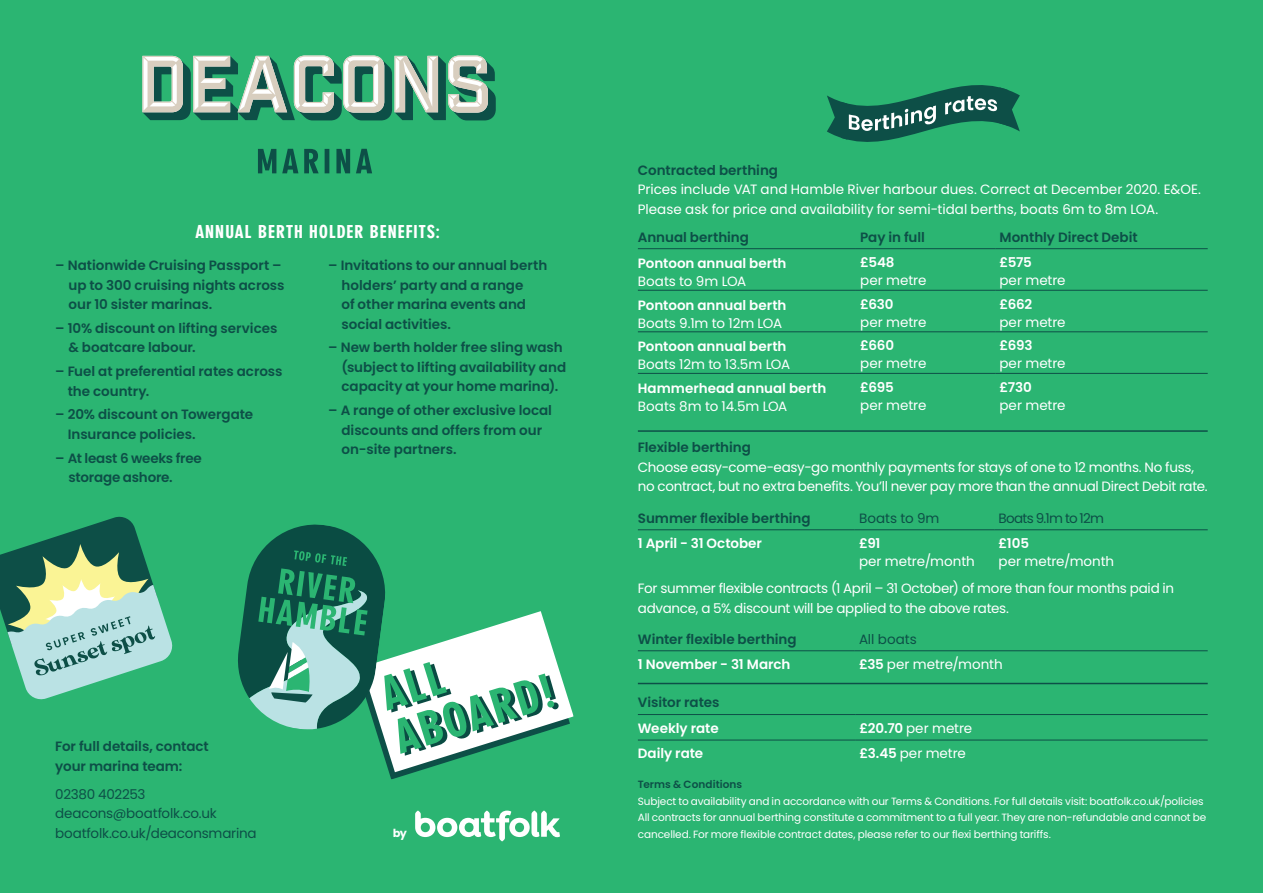
<style>
.page{position:relative;width:1263px;height:893px;background:#2bb572}
.page>*{position:absolute;margin:0;border:0;box-sizing:border-box;transform-origin:0 0}
.t1{font:900 19.5px "Neuzeit Gro Ext";letter-spacing:.02em;color:#fff}
.t2{font:600 13.5px/19.5px "Poppins";color:#0d4f47}
.t3{font:13.5px/19.5px "Poppins";letter-spacing:-.015em;color:#fff}
.t4{font:600 13.5px "Poppins";color:#fff}
.t5{font:13.5px/19.5px "Poppins";letter-spacing:-.015em;color:#0d4f47}
.t6{font:13.5px "Poppins";letter-spacing:-.055em;color:#0d4f47}
.t7{font:11.1px "Poppins";color:#fff}
.t8{font:10.5px/16.5px "Poppins";letter-spacing:-.01em;color:#fff}
.t9{font:600 10.5px "Poppins";letter-spacing:.005em;color:#0d4f47}
.s1{font-weight:600}
</style>
<div class="page">
<svg style="left:258px;top:149px;width:114px;height:24px"></svg>
<svg style="left:142px;top:56px;width:354px;height:64px"></svg>
<svg style="left:827px;top:85px;width:193px;height:57px"></svg>
<svg style="left:415px;top:810px;width:145px;height:31px"></svg>
<svg style="left:0;top:516px;width:173px;height:184px"></svg>
<svg style="left:238px;top:524px;width:336px;height:255px"></svg>
<hr style="left:638px;top:332px;width:218px;height:1px;background:#0d4f47">
<hr style="left:856px;top:332px;width:139px;height:1px;background:#0d4f47">
<hr style="left:995px;top:332px;width:213px;height:1px;background:#0d4f47">
<hr style="left:638px;top:290px;width:218px;height:1px;background:#0d4f47">
<hr style="left:856px;top:290px;width:139px;height:1px;background:#0d4f47">
<hr style="left:995px;top:290px;width:213px;height:1px;background:#0d4f47">
<hr style="left:638px;top:373px;width:218px;height:1px;background:#0d4f47">
<hr style="left:856px;top:373px;width:139px;height:1px;background:#0d4f47">
<hr style="left:995px;top:373px;width:213px;height:1px;background:#0d4f47">
<hr style="left:638px;top:248px;width:218px;height:1px;background:#0d4f47">
<hr style="left:856px;top:248px;width:139px;height:1px;background:#0d4f47">
<hr style="left:995px;top:248px;width:213px;height:1px;background:#0d4f47">
<hr style="left:638px;top:430px;width:570px;height:2px;background:#0d4f47">
<hr style="left:638px;top:683px;width:570px;height:1px;background:#0d4f47">
<hr style="left:638px;top:740px;width:217px;height:1px;background:#0d4f47">
<hr style="left:855px;top:740px;width:353px;height:1px;background:#0d4f47">
<hr style="left:638px;top:714px;width:217px;height:1px;background:#0d4f47">
<hr style="left:855px;top:714px;width:353px;height:1px;background:#0d4f47">
<hr style="left:638px;top:529px;width:217px;height:1px;background:#0d4f47">
<hr style="left:855px;top:529px;width:139px;height:1px;background:#0d4f47">
<hr style="left:994px;top:529px;width:214px;height:1px;background:#0d4f47">
<hr style="left:638px;top:650px;width:217px;height:1px;background:#0d4f47">
<hr style="left:855px;top:650px;width:353px;height:1px;background:#0d4f47">
<h1 class="t1" style="left:195px;top:221px;width:247px">ANNUAL BERTH HOLDER BENEFITS:</h1>
<p class="t2" style="left:69px;top:256px;width:218px;text-indent:-13px">– Nationwide Cruising Passport – up to 300 cruising nights across our 10 sister marinas.</p>
<p class="t2" style="left:69px;top:318px;width:210px;text-indent:-13px">– 10% discount on lifting services &amp; boatcare labour.</p>
<p class="t2" style="left:68px;top:362px;width:216px;text-indent:-12px">– Fuel at preferential rates across the country.</p>
<p class="t2" style="left:68px;top:405px;width:187px;text-indent:-12px">– 20% discount on Towergate<br>Insurance policies.</p>
<p class="t2" style="left:69px;top:448px;width:135px;text-indent:-13px">– At least 6 weeks free storage ashore.</p>
<p class="t2" style="left:341px;top:256px;width:207px;text-indent:-13px">– Invitations to our annual berth holders’ party and a range<br>of other marina events and social activities.</p>
<p class="t2" style="left:341px;top:338px;width:226px;text-indent:-13px">– New berth holder free sling wash (subject to lifting availability and capacity at your home marina).</p>
<p class="t2" style="left:341px;top:401px;width:212px;text-indent:-13px">– A range of other exclusive local discounts and offers from our on-site partners.</p>
<p class="t2" style="left:55px;top:737px;width:155px">For full details, contact your marina team:</p>
<p class="t5" style="left:55px;top:784px;width:203px">02380 402253 deacons@boatfolk.co.uk boatfolk.co.uk/deaconsmarina</p>
<p class="t7" style="left:393px;top:827px;width:16px">by</p>
<p class="t2" style="left:638px;top:161px;width:142px">Contracted berthing</p>
<p class="t3" style="left:638px;top:180px;width:565px">Prices include VAT and Hamble River harbour dues. Correct at December 2020. E&amp;OE.<br>Please ask for price and availability for semi-tidal berths, boats 6m to 8m LOA.</p>
<p class="t2" style="left:638px;top:228px;width:113px">Annual berthing</p>
<p class="t2" style="left:860px;top:228px;width:66px">Pay in full</p>
<p class="t2" style="left:999px;top:228px;width:140px">Monthly Direct Debit</p>
<p class="t4" style="left:638px;top:255px;width:150px">Pontoon annual berth</p>
<p class="t3" style="left:638px;top:272px;width:110px">Boats to 9m LOA</p>
<p class="t4" style="left:860px;top:255px;width:36px">£548</p>
<p class="t3" style="left:860px;top:271px;width:68px">per metre</p>
<p class="t4" style="left:999px;top:255px;width:34px">£575</p>
<p class="t3" style="left:999px;top:271px;width:68px">per metre</p>
<p class="t4" style="left:638px;top:297px;width:150px">Pontoon annual berth</p>
<p class="t3" style="left:638px;top:313px;width:146px">Boats 9.1m to 12m LOA</p>
<p class="t4" style="left:860px;top:296px;width:35px">£630</p>
<p class="t3" style="left:860px;top:312px;width:68px">per metre</p>
<p class="t4" style="left:999px;top:296px;width:34px">£662</p>
<p class="t3" style="left:999px;top:312px;width:68px">per metre</p>
<p class="t4" style="left:638px;top:339px;width:150px">Pontoon annual berth</p>
<p class="t3" style="left:638px;top:355px;width:154px">Boats 12m to 13.5m LOA</p>
<p class="t4" style="left:860px;top:338px;width:36px">£660</p>
<p class="t3" style="left:860px;top:354px;width:68px">per metre</p>
<p class="t4" style="left:999px;top:338px;width:35px">£693</p>
<p class="t3" style="left:999px;top:354px;width:68px">per metre</p>
<p class="t4" style="left:638px;top:380px;width:190px">Hammerhead annual berth</p>
<p class="t3" style="left:638px;top:396px;width:151px">Boats 8m to 14.5m LOA</p>
<p class="t4" style="left:860px;top:379px;width:35px">£695</p>
<p class="t3" style="left:860px;top:395px;width:68px">per metre</p>
<p class="t4" style="left:999px;top:379px;width:34px">£730</p>
<p class="t3" style="left:999px;top:395px;width:68px">per metre</p>
<p class="t2" style="left:638px;top:438px;width:115px">Flexible berthing</p>
<p class="t3" style="left:638px;top:458px;width:571px">Choose easy-come-easy-go monthly payments for stays of one to 12 months. No fuss, no contract, but no extra benefits. You’ll never pay more than the annual Direct Debit rate.</p>
<p class="t2" style="left:638px;top:508px;width:174px">Summer flexible berthing</p>
<p class="t5" style="left:859px;top:508px;width:82px">Boats to 9m</p>
<p class="t6" style="left:998px;top:510px;width:107px">Boats 9.1m to 12m</p>
<p class="t4" style="left:638px;top:536px;width:126px">1 April - 31 October</p>
<p class="t4" style="left:859px;top:536px;width:23px">£91</p>
<p class="t3" style="left:859px;top:552px;width:117px">per metre/month</p>
<p class="t4" style="left:998px;top:536px;width:32px">£105</p>
<p class="t3" style="left:998px;top:552px;width:117px">per metre/month</p>
<p class="t3" style="left:638px;top:579px;width:538px">For summer flexible contracts (1 April – 31 October) of more than four months paid in advance, a 5% discount will be applied to the above rates.</p>
<p class="t2" style="left:638px;top:629px;width:160px">Winter flexible berthing</p>
<p class="t5" style="left:859px;top:629px;width:59px">All boats</p>
<p class="t4" style="left:638px;top:657px;width:154px">1 November - 31 March</p>
<p class="t3" style="left:859px;top:655px;width:145px"><span class="s1">£35</span> per metre/month</p>
<p class="t2" style="left:638px;top:693px;width:83px">Visitor rates</p>
<p class="t4" style="left:638px;top:720px;width:82px">Weekly rate</p>
<p class="t3" style="left:859px;top:718px;width:114px"><span class="s1">£20.70</span> per metre</p>
<p class="t4" style="left:638px;top:746px;width:67px">Daily rate</p>
<p class="t3" style="left:859px;top:744px;width:108px"><span class="s1">£3.45</span> per metre</p>
<p class="t9" style="left:638px;top:778px;width:106px">Terms &amp; Conditions</p>
<p class="t8" style="left:638px;top:793px;width:570px">Subject to availability and in accordance with our Terms &amp; Conditions. For full details visit: boatfolk.co.uk/policies<br>All contracts for annual berthing constitute a commitment to a full year. They are non-refundable and cannot be cancelled. For more flexible contract dates, please refer to our flexi berthing tariffs.</p>
</div>
